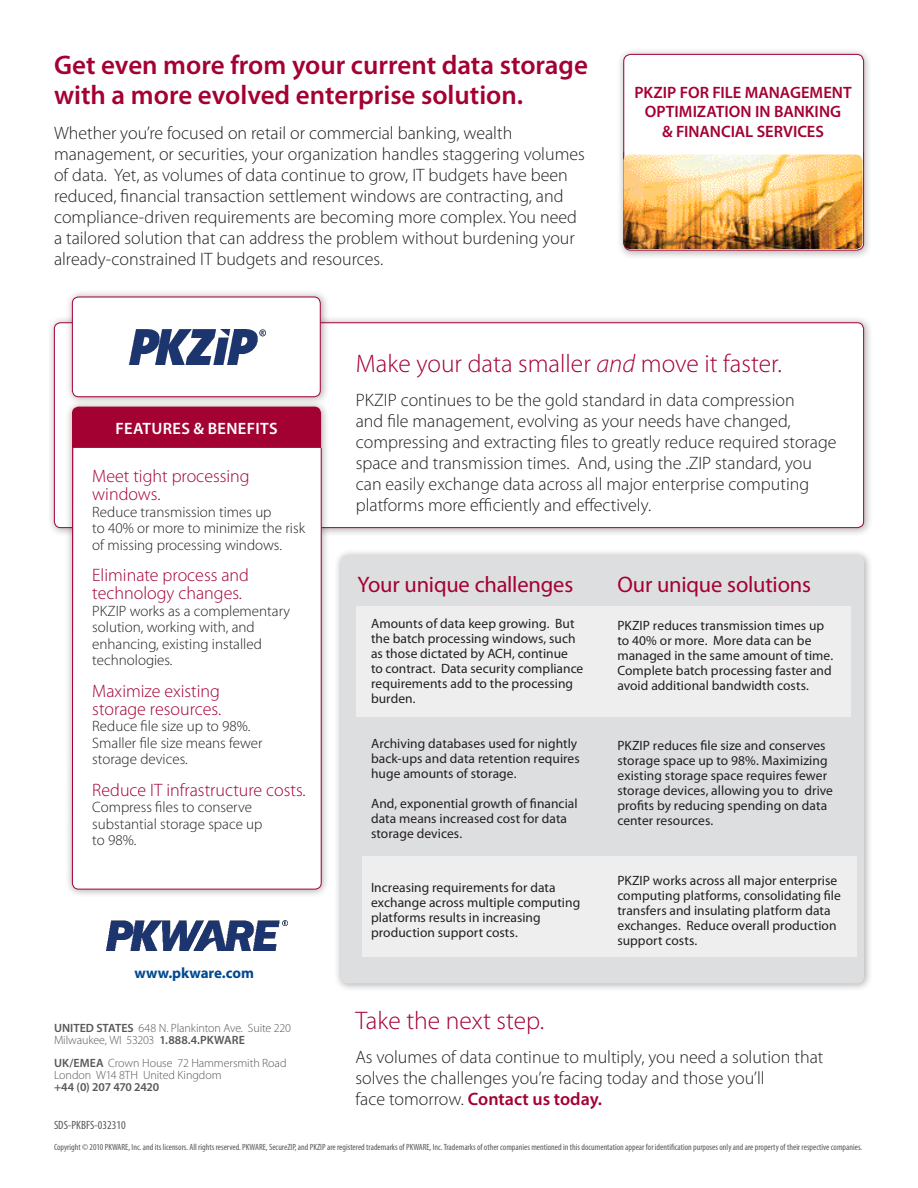
<style>
.page{position:relative;width:918px;height:1188px;background:#fff}
.page>*{position:absolute;margin:0;border:0;box-sizing:border-box;transform-origin:0 0}
.t1{font:600 27px/30px "Myriad Pro";color:#a40133}
.t2{font:300 25.5px "Myriad Pro";color:#a40133}
.t3{font:22.5px "Myriad Pro";letter-spacing:-.01em;color:#a40133}
.t4{font:300 18px/21px "Myriad Pro";color:#231f20}
.t5{font:300 18px/18px "Myriad Pro";color:#a40133}
.t6{font:600 16.5px/19.8px "Myriad Pro";color:#a40133;text-align:center}
.t7{font:600 16.5px "Myriad Pro";letter-spacing:.02em;color:#fff}
.t8{font:300 15px/16.5px "Myriad Pro";color:#231f20}
.t9{font:700 15px "Myriad Pro";color:#014990}
.t10{font:13.5px/15px "Myriad Pro";letter-spacing:.005em;color:#231f20}
.t11{font:300 12px/12px "Myriad Pro";letter-spacing:-.005em;color:#57585a}
.t12{font:condensed 12px "Myriad Pro";color:#57585a}
.t13{font:condensed 9px "Myriad Pro";color:#57585a}
.s1{font-weight:600}
.s2{font-style:italic}
.s3{font-weight:600;color:#a40133}
</style>
<div class="page">
<div style="left:615px;top:46px;width:256px;height:212px;background:#231f20;opacity:.35"></div>
<div style="left:624px;top:55px;width:239px;height:196px;background:#fff;border-radius:7px"></div>
<div style="left:46px;top:314px;width:826px;height:222px;background:#231f20;opacity:.35"></div>
<div style="left:54px;top:323px;width:810px;height:205px;background:#fff;border-radius:6px"></div>
<div style="left:63px;top:398px;width:266px;height:498px;background:#231f20;opacity:.35"></div>
<div style="left:72px;top:407px;width:249px;height:482px;background:#a40133;border-radius:7px"></div>
<div style="left:72px;top:447px;width:250px;height:443px;background:#fff"></div>
<div style="left:332px;top:547px;width:540px;height:444px;background:#231f20;opacity:.35"></div>
<div style="left:341px;top:555px;width:523px;height:428px;background:#dddee0;border-radius:7px"></div>
<div style="left:356px;top:606px;width:494px;height:111px;background:#eeeeef"></div>
<div style="left:362px;top:857px;width:495px;height:100px;background:#eeeeef"></div>
<img style="left:106px;top:920px;width:182px;height:31px">
<div style="left:64px;top:289px;width:265px;height:116px;background:#231f20;opacity:.35"></div>
<div style="left:72px;top:297px;width:248px;height:100px;background:#fff;border-radius:6px"></div>
<div style="left:72px;top:297px;width:249px;height:100px;border:1px solid #a40133;border-radius:6px"></div>
<img style="left:130px;top:330px;width:135px;height:34px">
<div style="left:623px;top:54px;width:241px;height:197px;border:1px solid #a40133;border-radius:7px"></div>
<img style="left:623px;top:155px;width:239px;height:94px">
<p class="t1" style="left:54px;top:50px;width:536px">Get even more from your current data storage with a more evolved enterprise solution.</p>
<p class="t4" style="left:54px;top:122px;width:532px">Whether you’re focused on retail or commercial banking, wealth management, or securities, your organization handles staggering volumes of data. Yet, as volumes of data continue to grow, IT budgets have been reduced, financial transaction settlement windows are contracting, and compliance-driven requirements are becoming more complex. You need a tailored solution that can address the problem without burdening your already-constrained IT budgets and resources.</p>
<p class="t6" style="left:634px;top:82px;width:219px">PKZIP FOR FILE MANAGEMENT<br>OPTIMIZATION IN BANKING<br>&amp; FINANCIAL SERVICES</p>
<p class="t7" style="left:116px;top:418px;width:164px">FEATURES &amp; BENEFITS</p>
<p class="t5" style="left:92px;top:467px;width:159px">Meet tight processing windows.</p>
<p class="t8" style="left:92px;top:503px;width:214px">Reduce transmission times up<br>to 40% or more to minimize the risk of missing processing windows.</p>
<p class="t5" style="left:92px;top:566px;width:158px">Eliminate process and technology changes.</p>
<p class="t8" style="left:92px;top:602px;width:199px">PKZIP works as a complementary solution, working with, and enhancing, existing installed technologies.</p>
<p class="t5" style="left:92px;top:682px;width:130px">Maximize existing storage resources.</p>
<p class="t8" style="left:92px;top:718px;width:172px">Reduce file size up to 98%.<br>Smaller file size means fewer storage devices.</p>
<p class="t5" style="left:92px;top:781px;width:215px">Reduce IT infrastructure costs.</p>
<p class="t8" style="left:92px;top:799px;width:172px">Compress files to conserve substantial storage space up to 98%.</p>
<p class="t9" style="left:134px;top:963px;width:121px">www.pkware.com</p>
<p class="t11" style="left:54px;top:1022px;width:239px"><span class="s1">UNITED STATES</span> 648 N. Plankinton Ave. Suite 220<br>Milwaukee, WI 53203 <span class="s1">1.888.4.PKWARE</span></p>
<p class="t11" style="left:54px;top:1057px;width:234px"><span class="s1">UK/EMEA</span> Crown House 72 Hammersmith Road<br>London W14 8TH United Kingdom<br><span class="s1">+44 (0) 207 470 2420</span></p>
<p class="t12" style="left:54px;top:1118px;width:73px">SDS-PKBFS-032310</p>
<p class="t2" style="left:356px;top:348px;width:428px">Make your data smaller <span class="s2">and</span> move it faster.</p>
<p class="t4" style="left:356px;top:389px;width:482px">PKZIP continues to be the gold standard in data compression<br>and file management, evolving as your needs have changed, compressing and extracting files to greatly reduce required storage space and transmission times. And, using the .ZIP standard, you can easily exchange data across all major enterprise computing platforms more efficiently and effectively.</p>
<p class="t3" style="left:358px;top:570px;width:217px">Your unique challenges</p>
<p class="t10" style="left:371px;top:616px;width:214px">Amounts of data keep growing. But the batch processing windows, such as those dictated by ACH, continue<br>to contract. Data security compliance requirements add to the processing burden.</p>
<p class="t10" style="left:371px;top:736px;width:210px">Archiving databases used for nightly back-ups and data retention requires huge amounts of storage.</p>
<p class="t10" style="left:371px;top:796px;width:208px">And, exponential growth of financial data means increased cost for data storage devices.</p>
<p class="t10" style="left:371px;top:880px;width:186px">Increasing requirements for data</p>
<p class="t10" style="left:371px;top:895px;width:211px">exchange across multiple computing platforms results in increasing</p>
<p class="t10" style="left:371px;top:925px;width:148px">production support costs.</p>
<p class="t3" style="left:617px;top:570px;width:195px">Our unique solutions</p>
<p class="t10" style="left:617px;top:618px;width:217px">PKZIP reduces transmission times up to 40% or more. More data can be managed in the same amount of time.<br>Complete batch processing faster and avoid additional bandwidth costs.</p>
<p class="t10" style="left:617px;top:738px;width:217px">PKZIP reduces file size and conserves storage space up to 98%. Maximizing existing storage space requires fewer storage devices, allowing you to drive profits by reducing spending on data center resources.</p>
<p class="t10" style="left:617px;top:873px;width:225px">PKZIP works across all major enterprise computing platforms, consolidating file transfers and insulating platform data exchanges. Reduce overall production support costs.</p>
<p class="t2" style="left:356px;top:1005px;width:190px">Take the next step.</p>
<p class="t4" style="left:356px;top:1046px;width:469px">As volumes of data continue to multiply, you need a solution that solves the challenges you’re facing today and those you’ll<br>face tomorrow. <span class="s3">Contact us today.</span></p>
<p class="t13" style="left:54px;top:1141px;width:810px">Copyright © 2010 PKWARE, Inc. and its licensors. All rights reserved. PKWARE, SecureZIP, and PKZIP are registered trademarks of PKWARE, Inc. Trademarks of other companies mentioned in this documentation appear for identification purposes only and are property of their respective companies.</p>
</div>
